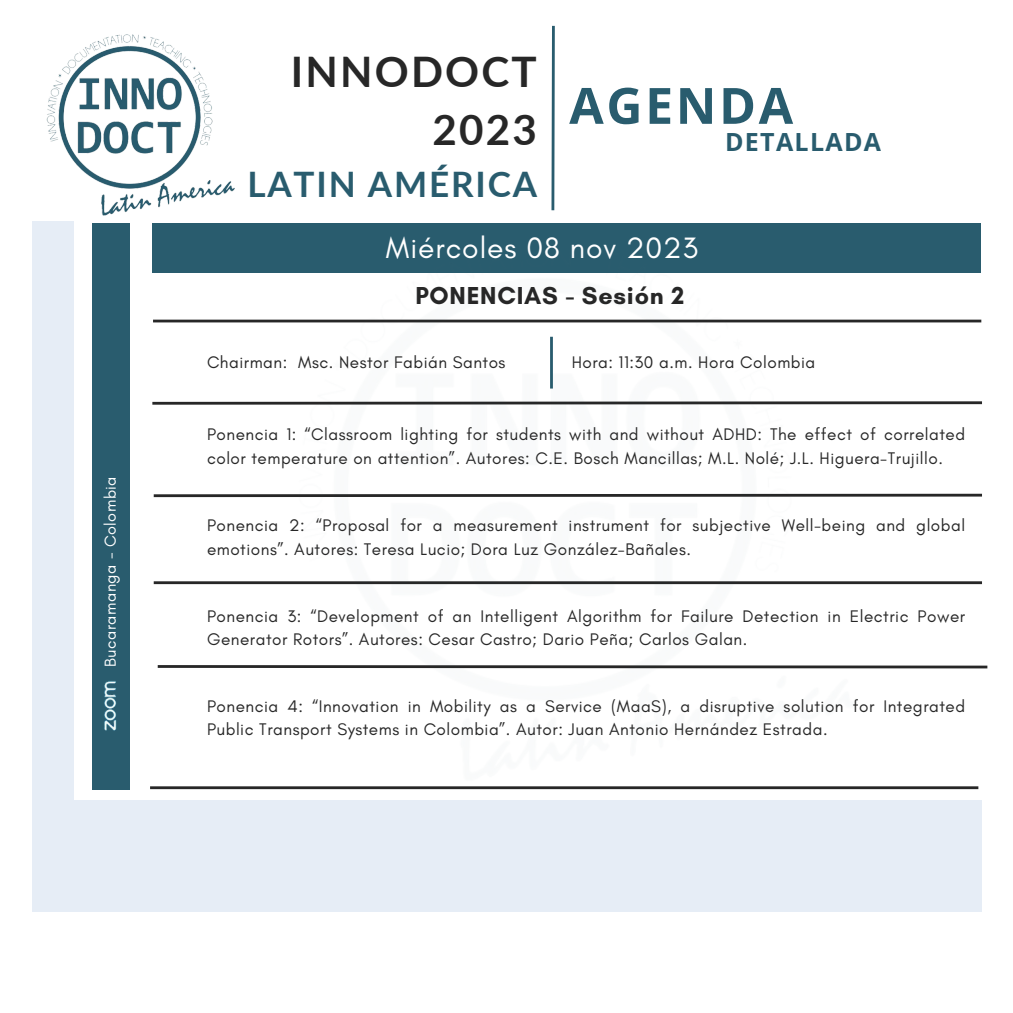
<style>
.page{position:relative;width:1013px;height:1013px;background:#fff}
.page>*{position:absolute;margin:0;border:0;box-sizing:border-box;transform-origin:0 0}
.t1{font:700 50px "Open Sans";letter-spacing:.05em;color:#295c6e}
.t2{font:700 42.12px/58.2px "Lato";letter-spacing:.05em;color:#272727;text-align:right}
.t3{font:700 35.12px "Lato";letter-spacing:.05em;color:#295c6e}
.t4{font:30px "Glacial Indifference";letter-spacing:.03em;color:#fff}
.t5{font:700 25px "Glacial Indifference";letter-spacing:.03em;color:#272727}
.t6{font:700 25px "Open Sans";letter-spacing:.055em;color:#295c6e}
.t7{font:17.12px/23.5px "Glacial Indifference";letter-spacing:.03em;color:#272727}
.t8{font:16.12px "Glacial Indifference";letter-spacing:.03em;color:#fff}
</style>
<div class="page">
<div style="left:32px;top:221px;width:41px;height:578px;background:#e6edf6"></div>
<div style="left:152px;top:223px;width:829px;height:49px;background:#295c6e"></div>
<hr style="left:153px;top:319px;width:828px;height:3px;background:#272727">
<hr style="left:154px;top:581px;width:828px;height:3px;background:#272727">
<svg style="left:153px;top:493px;width:829px;height:5px"></svg>
<svg style="left:152px;top:401px;width:830px;height:4px"></svg>
<hr style="left:150px;top:786px;width:828px;height:3px;background:#272727">
<svg style="left:551px;top:25px;width:4px;height:186px"></svg>
<svg style="left:157px;top:665px;width:831px;height:4px"></svg>
<img style="left:46px;top:34px;width:189px;height:182px">
<div style="left:92px;top:223px;width:38px;height:566px;background:#295c6e"></div>
<img style="left:104px;top:681px;width:13px;height:50px">
<img style="left:252px;top:272px;width:624px;height:518px">
<div style="left:32px;top:799px;width:949px;height:112px;background:#e6edf6"></div>
<hr style="left:550px;top:337px;width:3px;height:51px;background:#295c6e">
<p class="t8" style="left:100px;top:666px;width:192px;rotate:-90deg">Bucaramanga - Colombia</p>
<p class="t2" style="left:291px;top:41px;width:247px">INNODOCT<br>2023</p>
<p class="t3" style="left:247px;top:162px;width:291px">LATIN AMÉRICA</p>
<p class="t1" style="left:569px;top:70px;width:225px">AGENDA</p>
<p class="t6" style="left:725px;top:124px;width:157px">DETALLADA</p>
<p class="t4" style="left:386px;top:229px;width:314px">Miércoles 08 nov 2023</p>
<p class="t5" style="left:415px;top:280px;width:270px">PONENCIAS - Sesión 2</p>
<p class="t7" style="left:207px;top:350px;width:300px">Chairman: Msc. Nestor Fabián Santos</p>
<p class="t7" style="left:571px;top:350px;width:245px">Hora: 11:30 a.m. Hora Colombia</p>
<p class="t7" style="left:207px;top:422px;width:759px">Ponencia 1: “Classroom lighting for students with and without ADHD: The effect of correlated color temperature on attention”. Autores: C.E. Bosch Mancillas; M.L. Nolé; J.L. Higuera-Trujillo.</p>
<p class="t7" style="left:207px;top:513px;width:759px">Ponencia 2: “Proposal for a measurement instrument for subjective Well-being and global emotions”. Autores: Teresa Lucio; Dora Luz González-Bañales.</p>
<p class="t7" style="left:207px;top:604px;width:759px">Ponencia 3: “Development of an Intelligent Algorithm for Failure Detection in Electric Power<br>Generator Rotors”. Autores: Cesar Castro; Dario Peña; Carlos Galan.</p>
<p class="t7" style="left:207px;top:694px;width:759px">Ponencia 4: “Innovation in Mobility as a Service (MaaS), a disruptive solution for Integrated<br>Public Transport Systems in Colombia”. Autor: Juan Antonio Hernández Estrada.</p>
</div>
